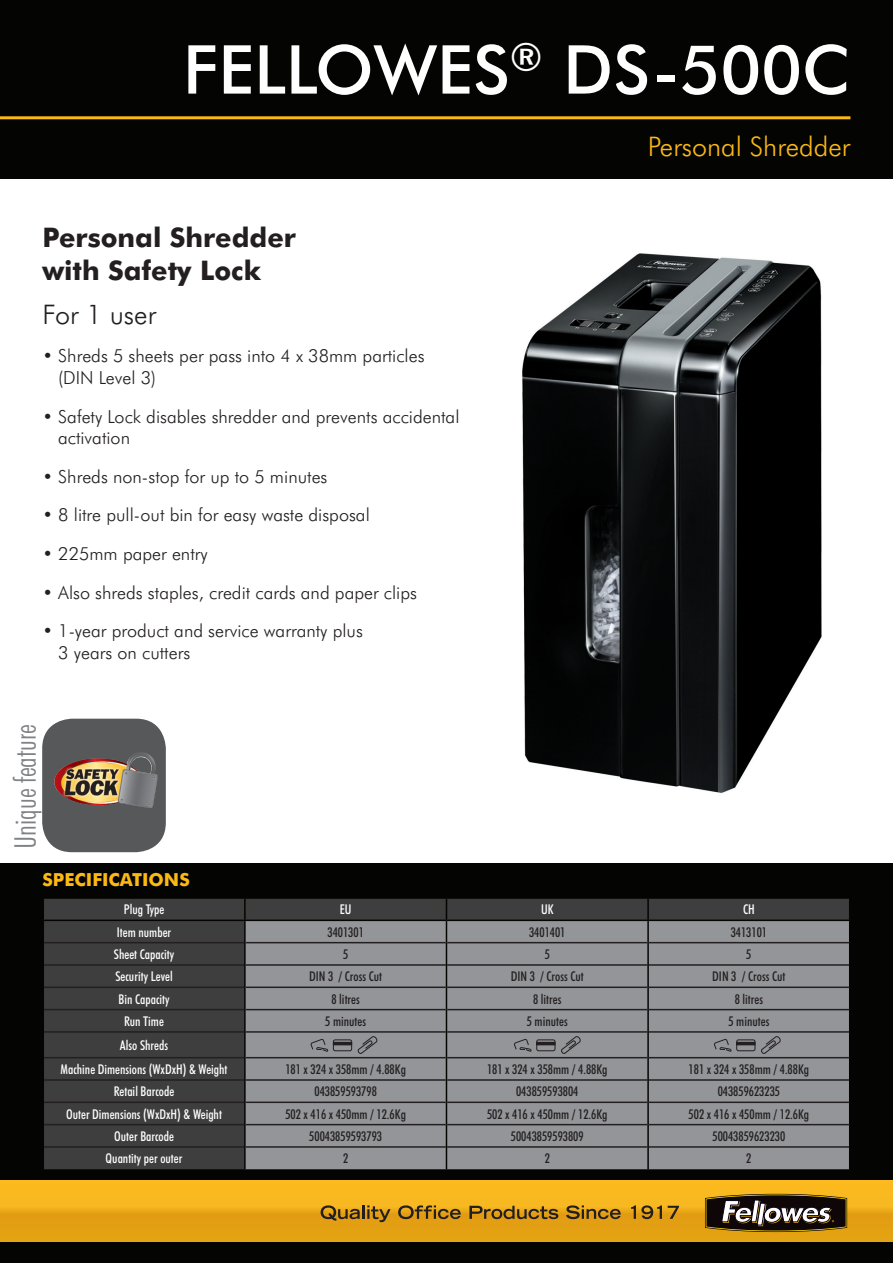
<style>
.page{position:relative;width:893px;height:1263px;background:#fff}
.page>*{position:absolute;margin:0;border:0;box-sizing:border-box;transform-origin:0 0}
.t1{font:500 67.5px "Futura BT";color:#fff}
.t2{font:300 condensed 30px "Futura BT";color:#808285}
.t3{font:700 27px/32.4px "Futura BT";color:#231f20}
.t4{font:300 27px "Futura BT";color:#fcb814}
.t5{font:300 27px "Futura BT";color:#231f20}
.t6{font:300 18px/21.6px "Futura BT";color:#231f20}
.t7{font:700 18px "Futura BT";color:#fcb814}
.t8{font:500 condensed 13.5px "Futura BT";color:#231f20}
.t9{font:500 condensed 13.5px/24px "Futura BT";color:#fff;text-align:center}
</style>
<div class="page">
<img style="left:522px;top:253px;width:300px;height:540px">
<div style="left:0;top:0;width:893px;height:179px;background:#040503"></div>
<div style="left:0;top:863px;width:893px;height:400px;background:#040503"></div>
<hr style="left:0;top:116px;width:850px;height:3px;background:#fcb814">
<div style="left:0;top:1180px;width:893px;height:62px;background:linear-gradient(to bottom,#ffbe23,#dd9a10)"></div>
<svg style="left:703px;top:1192px;width:146px;height:41px"></svg>
<svg style="left:321px;top:1205px;width:70px;height:17px"></svg>
<svg style="left:398px;top:1205px;width:63px;height:14px"></svg>
<svg style="left:469px;top:1206px;width:89px;height:13px"></svg>
<svg style="left:566px;top:1205px;width:55px;height:14px"></svg>
<svg style="left:631px;top:1205px;width:31px;height:14px"></svg>
<svg style="left:668px;top:1206px;width:11px;height:13px"></svg>
<div style="left:44px;top:899px;width:805px;height:270px;background:#3e3e3f"></div>
<div style="left:246px;top:921px;width:603px;height:248px;background:#939598"></div>
<hr style="left:44px;top:942px;width:200px;height:1px;background:#231f20">
<hr style="left:246px;top:942px;width:200px;height:1px;background:#231f20">
<hr style="left:447px;top:942px;width:200px;height:1px;background:#231f20">
<hr style="left:649px;top:942px;width:200px;height:1px;background:#231f20">
<hr style="left:44px;top:964px;width:200px;height:2px;background:#231f20">
<hr style="left:246px;top:964px;width:200px;height:2px;background:#231f20">
<hr style="left:447px;top:964px;width:200px;height:2px;background:#231f20">
<hr style="left:649px;top:964px;width:200px;height:2px;background:#231f20">
<hr style="left:44px;top:986px;width:200px;height:2px;background:#231f20">
<hr style="left:246px;top:986px;width:200px;height:2px;background:#231f20">
<hr style="left:447px;top:986px;width:200px;height:2px;background:#231f20">
<hr style="left:649px;top:986px;width:200px;height:2px;background:#231f20">
<hr style="left:44px;top:1009px;width:200px;height:1px;background:#231f20">
<hr style="left:246px;top:1009px;width:200px;height:1px;background:#231f20">
<hr style="left:447px;top:1009px;width:200px;height:1px;background:#231f20">
<hr style="left:649px;top:1009px;width:200px;height:1px;background:#231f20">
<hr style="left:44px;top:1031px;width:200px;height:2px;background:#231f20">
<hr style="left:246px;top:1031px;width:200px;height:2px;background:#231f20">
<hr style="left:447px;top:1031px;width:200px;height:2px;background:#231f20">
<hr style="left:649px;top:1031px;width:200px;height:2px;background:#231f20">
<hr style="left:44px;top:1057px;width:200px;height:1px;background:#231f20">
<hr style="left:246px;top:1057px;width:200px;height:1px;background:#231f20">
<hr style="left:447px;top:1057px;width:200px;height:1px;background:#231f20">
<hr style="left:649px;top:1057px;width:200px;height:1px;background:#231f20">
<hr style="left:44px;top:1079px;width:200px;height:2px;background:#231f20">
<hr style="left:246px;top:1079px;width:200px;height:2px;background:#231f20">
<hr style="left:447px;top:1079px;width:200px;height:2px;background:#231f20">
<hr style="left:649px;top:1079px;width:200px;height:2px;background:#231f20">
<hr style="left:44px;top:1101px;width:200px;height:2px;background:#231f20">
<hr style="left:246px;top:1101px;width:200px;height:2px;background:#231f20">
<hr style="left:447px;top:1101px;width:200px;height:2px;background:#231f20">
<hr style="left:649px;top:1101px;width:200px;height:2px;background:#231f20">
<hr style="left:44px;top:1124px;width:200px;height:1px;background:#231f20">
<hr style="left:246px;top:1124px;width:200px;height:1px;background:#231f20">
<hr style="left:447px;top:1124px;width:200px;height:1px;background:#231f20">
<hr style="left:649px;top:1124px;width:200px;height:1px;background:#231f20">
<hr style="left:44px;top:1146px;width:200px;height:2px;background:#231f20">
<hr style="left:246px;top:1146px;width:200px;height:2px;background:#231f20">
<hr style="left:447px;top:1146px;width:200px;height:2px;background:#231f20">
<hr style="left:649px;top:1146px;width:200px;height:2px;background:#231f20">
<hr style="left:244px;top:899px;width:2px;height:20px;background:#040503">
<hr style="left:647px;top:899px;width:2px;height:20px;background:#040503">
<hr style="left:43px;top:919px;width:202px;height:2px;background:#040503">
<hr style="left:245px;top:919px;width:201px;height:2px;background:#040503">
<hr style="left:244px;top:921px;width:2px;height:22px;background:#040503">
<hr style="left:446px;top:919px;width:202px;height:2px;background:#040503">
<hr style="left:648px;top:919px;width:202px;height:2px;background:#040503">
<hr style="left:647px;top:921px;width:2px;height:22px;background:#040503">
<hr style="left:244px;top:943px;width:2px;height:22px;background:#040503">
<hr style="left:647px;top:943px;width:2px;height:22px;background:#040503">
<hr style="left:244px;top:965px;width:2px;height:22px;background:#040503">
<hr style="left:647px;top:965px;width:2px;height:22px;background:#040503">
<hr style="left:244px;top:987px;width:2px;height:22px;background:#040503">
<hr style="left:647px;top:987px;width:2px;height:22px;background:#040503">
<hr style="left:244px;top:1009px;width:2px;height:23px;background:#040503">
<hr style="left:647px;top:1009px;width:2px;height:23px;background:#040503">
<hr style="left:244px;top:1032px;width:2px;height:26px;background:#040503">
<hr style="left:647px;top:1032px;width:2px;height:26px;background:#040503">
<hr style="left:244px;top:1058px;width:2px;height:22px;background:#040503">
<hr style="left:647px;top:1058px;width:2px;height:22px;background:#040503">
<hr style="left:244px;top:1080px;width:2px;height:22px;background:#040503">
<hr style="left:647px;top:1080px;width:2px;height:22px;background:#040503">
<hr style="left:244px;top:1102px;width:2px;height:22px;background:#040503">
<hr style="left:647px;top:1102px;width:2px;height:22px;background:#040503">
<hr style="left:244px;top:1124px;width:2px;height:23px;background:#040503">
<hr style="left:647px;top:1124px;width:2px;height:23px;background:#040503">
<hr style="left:244px;top:1147px;width:2px;height:22px;background:#040503">
<svg style="left:446px;top:899px;width:1px;height:270px"></svg>
<hr style="left:647px;top:1147px;width:2px;height:22px;background:#040503">
<svg style="left:311px;top:1036px;width:70px;height:18px"></svg>
<svg style="left:514px;top:1036px;width:70px;height:18px"></svg>
<svg style="left:714px;top:1036px;width:70px;height:18px"></svg>
<div style="left:42px;top:719px;width:124px;height:133px;background:#57585a;border-radius:30px"></div>
<img style="left:54px;top:752px;width:103px;height:56px">
<h1 class="t1" style="left:183px;top:29px;width:669px">FELLOWES<sup>®</sup> DS-500C</h1>
<h3 class="t3" style="left:43px;top:221px;width:255px">Personal Shredder with Safety Lock</h3>
<h3 class="t5" style="left:43px;top:298px;width:115px">For 1 user</h3>
<h3 class="t6" style="left:58px;top:345px;width:368px;text-indent:-16px">• Shreds 5 sheets per pass into 4 x 38mm particles (DIN Level 3)</h3>
<h3 class="t6" style="left:58px;top:405px;width:403px;text-indent:-16px">• Safety Lock disables shredder and prevents accidental activation</h3>
<h3 class="t6" style="left:43px;top:465px;width:286px">• Shreds non-stop for up to 5 minutes</h3>
<h3 class="t6" style="left:43px;top:504px;width:329px">• 8 litre pull-out bin for easy waste disposal</h3>
<h3 class="t6" style="left:43px;top:543px;width:167px">• 225mm paper entry</h3>
<h3 class="t6" style="left:43px;top:581px;width:376px">• Also shreds staples, credit cards and paper clips</h3>
<h3 class="t6" style="left:58px;top:620px;width:306px;text-indent:-16px">• 1-year product and service warranty plus<br>3 years on cutters</h3>
<h2 class="t2" style="left:7px;top:849px;width:126px;rotate:-90deg">Unique feature</h2>
<h3 class="t4" style="left:648px;top:130px;width:204px">Personal Shredder</h3>
<h3 class="t7" style="left:43px;top:869px;width:149px">SPECIFICATIONS</h3>
<p class="t9" style="left:124px;top:897px;width:42px">Plug Type</p>
<p class="t9" style="left:340px;top:897px;width:13px">EU</p>
<p class="t9" style="left:541px;top:897px;width:14px">UK</p>
<p class="t9" style="left:743px;top:897px;width:13px">CH</p>
<p class="t9" style="left:117px;top:920px;width:56px">Item number</p>
<p class="t8" style="left:327px;top:924px;width:38px">3401301</p>
<p class="t8" style="left:529px;top:924px;width:38px">3401401</p>
<p class="t8" style="left:731px;top:924px;width:38px">3413101</p>
<p class="t9" style="left:114px;top:942px;width:62px">Sheet Capacity</p>
<p class="t8" style="left:343px;top:946px;width:7px">5</p>
<p class="t8" style="left:545px;top:946px;width:7px">5</p>
<p class="t8" style="left:746px;top:946px;width:7px">5</p>
<p class="t9" style="left:115px;top:964px;width:59px">Security Level</p>
<p class="t8" style="left:309px;top:968px;width:75px">DIN 3 / Cross Cut</p>
<p class="t8" style="left:511px;top:968px;width:75px">DIN 3 / Cross Cut</p>
<p class="t8" style="left:712px;top:968px;width:75px">DIN 3 / Cross Cut</p>
<p class="t9" style="left:119px;top:987px;width:53px">Bin Capacity</p>
<p class="t8" style="left:331px;top:991px;width:30px">8 litres</p>
<p class="t8" style="left:533px;top:991px;width:30px">8 litres</p>
<p class="t8" style="left:735px;top:991px;width:30px">8 litres</p>
<p class="t9" style="left:124px;top:1009px;width:41px">Run Time</p>
<p class="t8" style="left:325px;top:1013px;width:42px">5 minutes</p>
<p class="t8" style="left:527px;top:1013px;width:42px">5 minutes</p>
<p class="t8" style="left:728px;top:1013px;width:42px">5 minutes</p>
<p class="t9" style="left:61px;top:1033px;width:168px">Also Shreds<br>Machine Dimensions (WxDxH) &amp; Weight</p>
<p class="t8" style="left:285px;top:1061px;width:122px">181 x 324 x 358mm / 4.88Kg</p>
<p class="t8" style="left:487px;top:1061px;width:122px">181 x 324 x 358mm / 4.88Kg</p>
<p class="t8" style="left:689px;top:1061px;width:122px">181 x 324 x 358mm / 4.88Kg</p>
<p class="t9" style="left:114px;top:1079px;width:62px">Retail Barcode</p>
<p class="t8" style="left:314px;top:1083px;width:64px">043859593798</p>
<p class="t8" style="left:516px;top:1083px;width:64px">043859593804</p>
<p class="t8" style="left:718px;top:1083px;width:64px">043859623235</p>
<p class="t9" style="left:66px;top:1102px;width:157px">Outer Dimensions (WxDxH) &amp; Weight</p>
<p class="t8" style="left:285px;top:1106px;width:122px">502 x 416 x 450mm / 12.6Kg</p>
<p class="t8" style="left:487px;top:1106px;width:122px">502 x 416 x 450mm / 12.6Kg</p>
<p class="t8" style="left:689px;top:1106px;width:122px">502 x 416 x 450mm / 12.6Kg</p>
<p class="t9" style="left:114px;top:1124px;width:61px">Outer Barcode</p>
<p class="t8" style="left:309px;top:1128px;width:74px">50043859593793</p>
<p class="t8" style="left:511px;top:1128px;width:74px">50043859593809</p>
<p class="t8" style="left:712px;top:1128px;width:74px">50043859623230</p>
<p class="t9" style="left:106px;top:1146px;width:78px">Quantity per outer</p>
<p class="t8" style="left:343px;top:1150px;width:7px">2</p>
<p class="t8" style="left:545px;top:1150px;width:7px">2</p>
<p class="t8" style="left:746px;top:1150px;width:7px">2</p>
</div>
